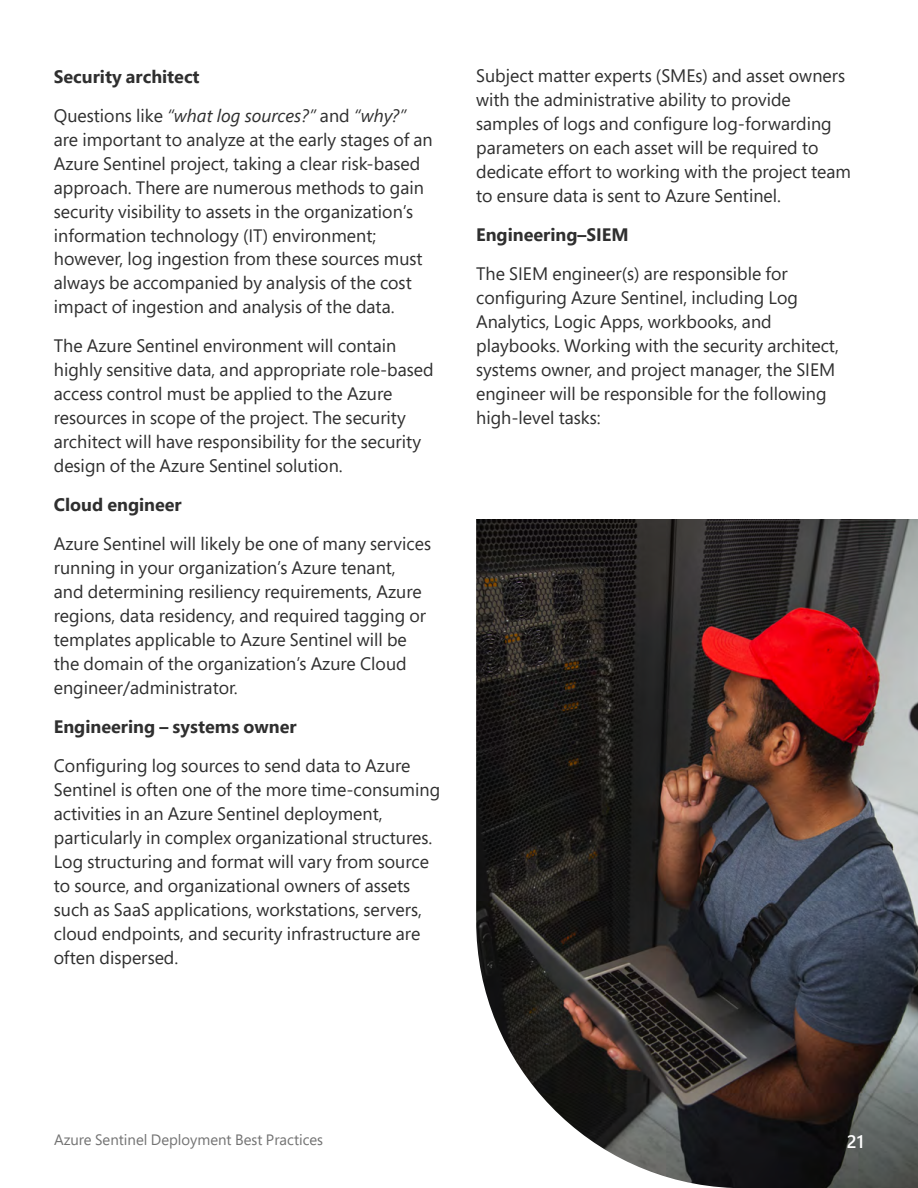
<style>
.page{position:relative;width:918px;height:1188px;background:#fff}
.page>*{position:absolute;margin:0;border:0;box-sizing:border-box;transform-origin:0 0}
.t1{font:18px/24px "Segoe Pro";color:#2f2f2f}
.t2{font:italic 18px/39px "Segoe Pro";color:#2f2f2f}
.t3{font:700 18px "Segoe Pro";color:#2f2f2f}
.t4{font:600 18px "Segoe Pro";color:#fff}
.t5{font:15px "Segoe Pro";color:#737373}
.s1{font-weight:700;font-style:normal}
.s2{font-style:normal}
</style>
<div class="page">
<img style="left:476px;top:519px;width:442px;height:669px">
<p class="t2" style="left:54px;top:56px;width:354px"><span class="s1">Security architect<br></span><span class="s2">Questions like</span> “what log sources?” <span class="s2">and</span> “why?”</p>
<p class="t1" style="left:54px;top:127px;width:380px">are important to analyze at the early stages of an Azure Sentinel project, taking a clear risk-based approach. There are numerous methods to gain security visibility to assets in the organization’s information technology (IT) environment; however, log ingestion from these sources must always be accompanied by analysis of the cost impact of ingestion and analysis of the data.</p>
<p class="t1" style="left:54px;top:334px;width:381px">The Azure Sentinel environment will contain highly sensitive data, and appropriate role-based access control must be applied to the Azure resources in scope of the project. The security architect will have responsibility for the security design of the Azure Sentinel solution.</p>
<p class="t3" style="left:54px;top:492px;width:129px">Cloud engineer</p>
<p class="t1" style="left:54px;top:532px;width:379px">Azure Sentinel will likely be one of many services running in your organization’s Azure tenant,<br>and determining resiliency requirements, Azure regions, data residency, and required tagging or templates applicable to Azure Sentinel will be the domain of the organization’s Azure Cloud engineer/administrator.</p>
<p class="t3" style="left:54px;top:714px;width:244px">Engineering – systems owner</p>
<p class="t1" style="left:54px;top:754px;width:388px">Configuring log sources to send data to Azure Sentinel is often one of the more time-consuming activities in an Azure Sentinel deployment, particularly in complex organizational structures.<br>Log structuring and format will vary from source to source, and organizational owners of assets such as SaaS applications, workstations, servers, cloud endpoints, and security infrastructure are often dispersed.</p>
<p class="t1" style="left:476px;top:64px;width:376px">Subject matter experts (SMEs) and asset owners with the administrative ability to provide samples of logs and configure log-forwarding parameters on each asset will be required to dedicate effort to working with the project team to ensure data is sent to Azure Sentinel.</p>
<p class="t3" style="left:476px;top:222px;width:154px">Engineering–SIEM</p>
<p class="t1" style="left:476px;top:262px;width:364px">The SIEM engineer(s) are responsible for configuring Azure Sentinel, including Log Analytics, Logic Apps, workbooks, and playbooks. Working with the security architect, systems owner, and project manager, the SIEM engineer will be responsible for the following high-level tasks:</p>
<p class="t5" style="left:54px;top:1130px;width:271px">Azure Sentinel Deployment Best Practices</p>
<p class="t4" style="left:847px;top:1129px;width:19px">21</p>
</div>
